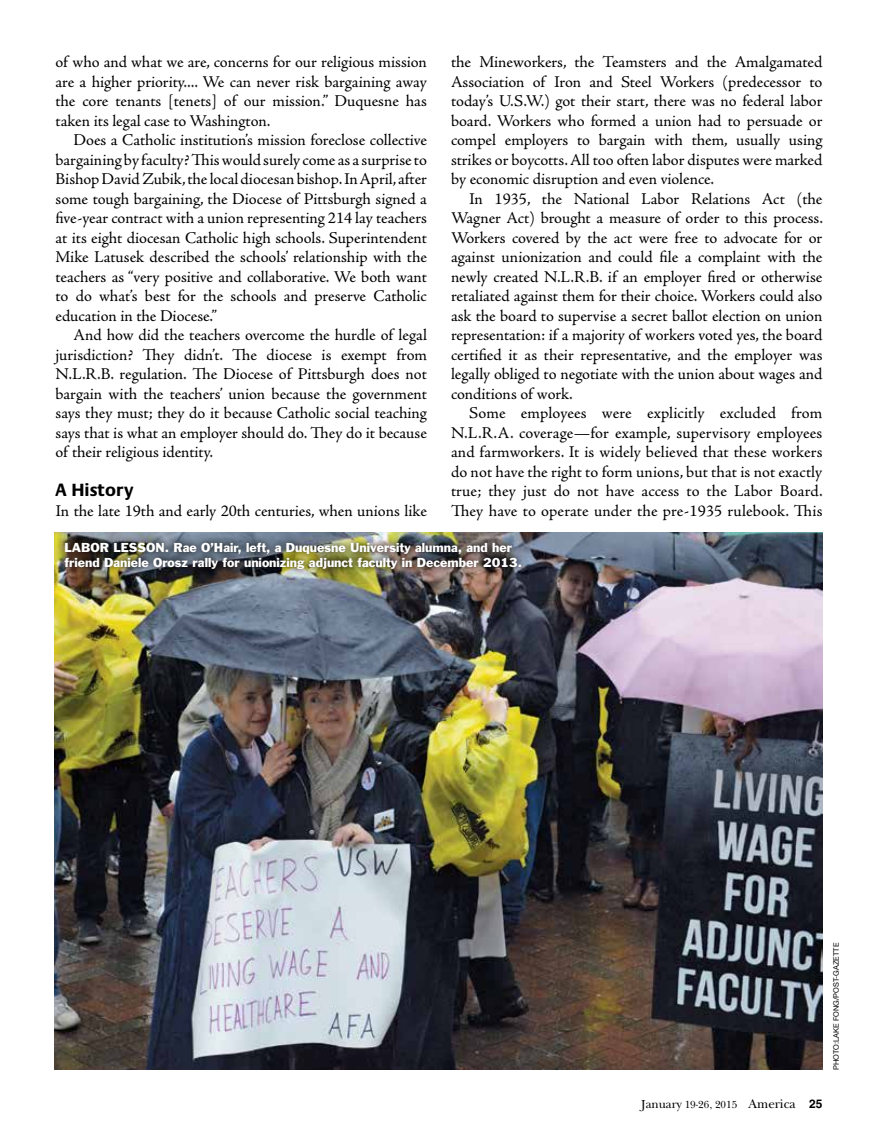
<style>
.page{position:relative;width:878px;height:1134px;background:#fff}
.page>*{position:absolute;margin:0;border:0;box-sizing:border-box;transform-origin:0 0}
.t1{font:700 18px "Praxis LT Pro";color:#000}
.t2{font:16.5px/19.5px "Adobe Jenson Pro";letter-spacing:-.005em;color:#000;text-align:justify}
.t3{font:12px/14.4px "Franklin Gothic Std";color:#fff}
.t4{font:10.5px "New Baskerville ITC";color:#000}
.t5{font:7.5px "Helvetica Neue";color:#000}
.s1{font-size:12px}
.s2{font-size:12.75px}
.s3{font-family:"Helvetica LT Std";font-weight:700;font-size:12px}
</style>
<div class="page">
<img style="left:55px;top:533px;width:767px;height:537px">
<div style="left:57px;top:535px;width:471px;height:42px;background:#000;opacity:.75"></div>
<p class="t2" style="left:56px;top:53px;width:373px">of who and what we are, concerns for our religious mission are a higher priority.... We can never risk bargaining away the core tenants [tenets] of our mission.” Duquesne has taken its legal case to Washington.</p>
<p class="t2" style="left:56px;top:131px;width:373px;text-indent:18px">Does a Catholic institution’s mission foreclose collective bargaining by faculty? This would surely come as a surprise to Bishop David Zubik, the local diocesan bishop. In April, after some tough bargaining, the Diocese of Pittsburgh signed a five-year contract with a union representing 214 lay teachers at its eight diocesan Catholic high schools. Superintendent Mike Latusek described the schools’ relationship with the teachers as “very positive and collaborative. We both want to do what’s best for the schools and preserve Catholic education in the Diocese.”</p>
<p class="t2" style="left:56px;top:326px;width:373px;text-indent:18px">And how did the teachers overcome the hurdle of legal jurisdiction? They didn’t. The diocese is exempt from N.L.R.B. regulation. The Diocese of Pittsburgh does not bargain with the teachers’ union because the government says they must; they do it because Catholic social teaching says that is what an employer should do. They do it because of their religious identity.</p>
<p class="t1" style="left:56px;top:480px;width:79px">A History</p>
<p class="t2" style="left:56px;top:501px;width:373px">In the late 19th and early 20th centuries, when unions like</p>
<p class="t2" style="left:451px;top:53px;width:373px">the Mineworkers, the Teamsters and the Amalgamated Association of Iron and Steel Workers (predecessor to today’s U.S.W.) got their start, there was no federal labor board. Workers who formed a union had to persuade or compel employers to bargain with them, usually using strikes or boycotts. All too often labor disputes were marked by economic disruption and even violence.</p>
<p class="t2" style="left:451px;top:189px;width:373px;text-indent:18px">In 1935, the National Labor Relations Act (the Wagner Act) brought a measure of order to this process.<br>Workers covered by the act were free to advocate for or against unionization and could file a complaint with the newly created N.L.R.B. if an employer fired or otherwise retaliated against them for their choice. Workers could also ask the board to supervise a secret ballot election on union representation: if a majority of workers voted yes, the board certified it as their representative, and the employer was legally obliged to negotiate with the union about wages and conditions of work.</p>
<p class="t2" style="left:451px;top:404px;width:373px;text-indent:18px">Some employees were explicitly excluded from N.L.R.A. coverage—for example, supervisory employees and farmworkers. It is widely believed that these workers do not have the right to form unions, but that is not exactly true; they just do not have access to the Labor Board.<br>They have to operate under the pre-1935 rulebook. This</p>
<p class="t3" style="left:64px;top:541px;width:459px;text-indent:100px">. Rae O’Hair, left, a Duquesne University alumna, and her friend Daniele Orosz rally for unionizing adjunct faculty in December 2013.</p>
<p class="t3" style="left:64px;top:541px;width:59px">LABOR LESSON</p>
<p class="t5" style="left:830px;top:1070px;width:128px;rotate:-90deg">PHOTO:Lake Fong/Post-Gazette</p>
<p class="t4" style="left:641px;top:1099px;width:183px"><span class="s1">January</span> 19-26, 2015 <span class="s2">America</span> <span class="s3">25</span></p>
</div>
